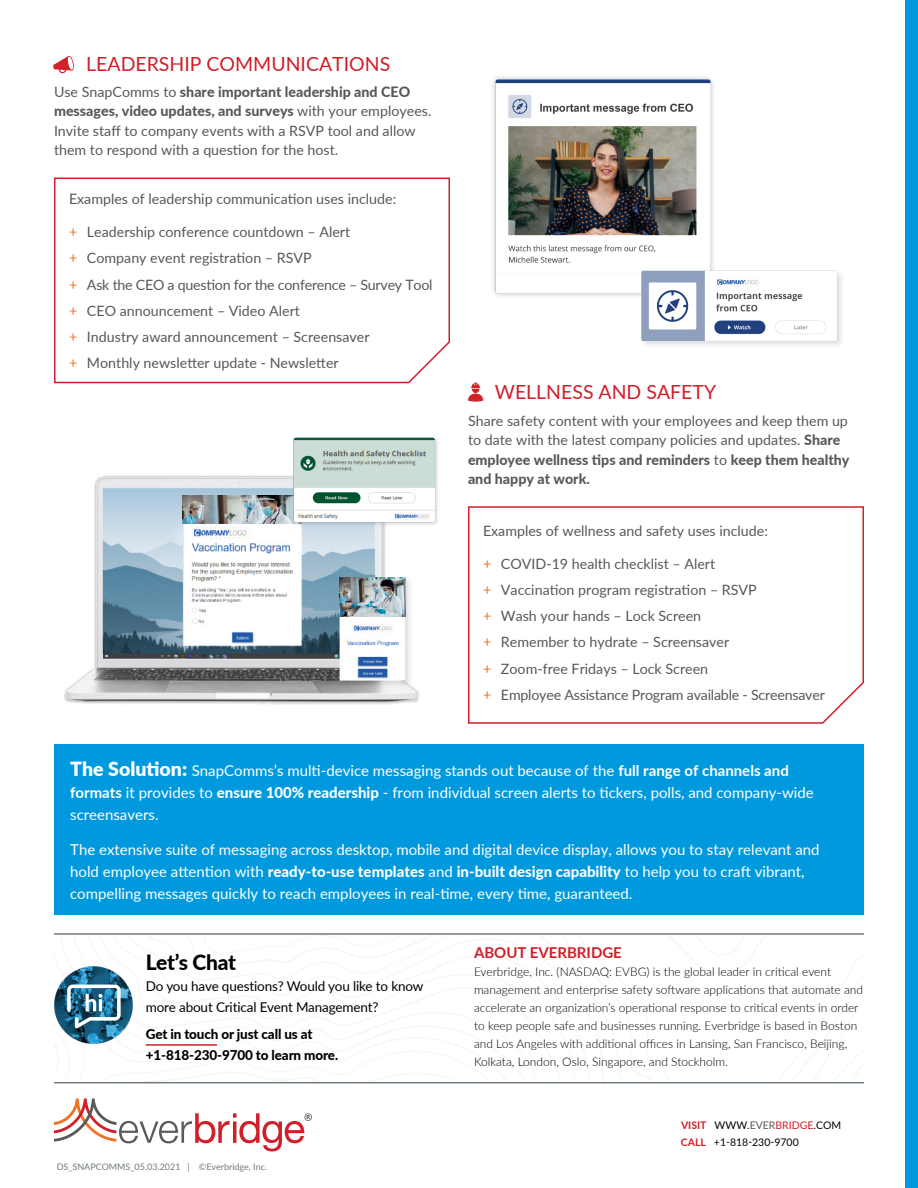
<style>
.page{position:relative;width:918px;height:1188px;background:#fff}
.page>*{position:absolute;margin:0;border:0;box-sizing:border-box;transform-origin:0 0}
.t1{font:800 21px "Lato";letter-spacing:-.015em;color:#000}
.t2{font:19.5px "Lato";color:#d01f29}
.t3{font:15px/21.8px "Lato";color:#fff}
.t4{font:700 15px "Lato";color:#d01f29}
.t5{font:14.25px/26.2px "Lato";color:#585858}
.t6{font:13.5px/21px "Lato";letter-spacing:-.01em;color:#000}
.t7{font:800 13.5px/21px "Lato";letter-spacing:-.01em;color:#000}
.t8{font:300 12px/18px "Lato";color:#000}
.t9{font:10.5px/16.5px "Lato";color:#000}
.t10{font:9px "Lato";color:#717b80}
.s1{font-weight:800}
.s2{color:#f37120}
.s3{font-weight:900;font-size:19.5px}
.s4{font-weight:700}
.s5{font-weight:700;color:#d01f29}
.s6{color:#585858}
.s7{color:#d01f29}
</style>
<div class="page">
<svg style="left:54px;top:1099px;width:258px;height:52px"></svg>
<div style="left:906px;top:0;width:12px;height:1188px;background:#09d"></div>
<svg style="left:54px;top:966px;width:455px;height:116px"></svg>
<hr style="left:146px;top:1044px;width:71px;height:2px;background:#d01f29">
<hr style="left:54px;top:1082px;width:810px;height:1px;background:#717b80">
<hr style="left:54px;top:933px;width:810px;height:2px;background:#717b80">
<img style="left:493px;top:77px;width:221px;height:220px">
<img style="left:619px;top:252px;width:222px;height:93px">
<img style="left:64px;top:476px;width:355px;height:229px">
<img style="left:339px;top:577px;width:66px;height:39px">
<img style="left:183px;top:495px;width:106px;height:29px">
<img style="left:289px;top:437px;width:149px;height:97px">
<svg style="left:53px;top:55px;width:21px;height:18px"></svg>
<svg style="left:468px;top:383px;width:16px;height:19px"></svg>
<svg style="left:468px;top:506px;width:396px;height:218px"></svg>
<svg style="left:54px;top:177px;width:396px;height:207px"></svg>
<div style="left:54px;top:744px;width:810px;height:171px;background:#09d"></div>
<h2 class="t2" style="left:86px;top:50px;width:306px">LEADERSHIP COMMUNICATIONS</h2>
<p class="t5" style="left:54px;top:81px;width:379px;line-height:19.5px">Use SnapComms to <span class="s1">share important leadership and CEO messages, video updates, and surveys</span> with your employees.<br>Invite staff to company events with a RSVP tool and allow them to respond with a question for the host.</p>
<p class="t5" style="left:69px;top:185px;width:329px">Examples of leadership communication uses include:</p>
<p class="t5" style="left:69px;top:218px;width:365px"><span class="s2">+</span> Leadership conference countdown – Alert<br><span class="s2">+</span> Company event registration – RSVP<br><span class="s2">+</span> Ask the CEO a question for the conference – Survey Tool <span class="s2">+</span> CEO announcement – Video Alert<br><span class="s2">+</span> Industry award announcement – Screensaver<br><span class="s2">+</span> Monthly newsletter update - Newsletter</p>
<h2 class="t2" style="left:495px;top:378px;width:223px">WELLNESS AND SAFETY</h2>
<p class="t5" style="left:468px;top:410px;width:383px;line-height:19.5px">Share safety content with your employees and keep them up to date with the latest company policies and updates. <span class="s1">Share employee wellness tips and reminders</span> to <span class="s1">keep them healthy and happy at work.</span></p>
<p class="t5" style="left:483px;top:517px;width:286px">Examples of wellness and safety uses include:</p>
<p class="t5" style="left:483px;top:550px;width:343px"><span class="s2">+</span> COVID-19 health checklist – Alert<br><span class="s2">+</span> Vaccination program registration – RSVP<br><span class="s2">+</span> Wash your hands – Lock Screen<br><span class="s2">+</span> Remember to hydrate – Screensaver<br><span class="s2">+</span> Zoom-free Fridays – Lock Screen<br><span class="s2">+</span> Employee Assistance Program available - Screensaver</p>
<p class="t3" style="left:70px;top:759px;width:745px"><span class="s3">The Solution:</span> SnapComms’s multi-device messaging stands out because of the <span class="s4">full range of channels and formats</span> it provides to <span class="s1">ensure 100% readership</span> - from individual screen alerts to tickers, polls, and company-wide screensavers.</p>
<p class="t3" style="left:70px;top:838px;width:751px">The extensive suite of messaging across desktop, mobile and digital device display, allows you to stay relevant and hold employee attention with <span class="s1">ready-to-use templates</span> and <span class="s1">in-built design capability</span> to help you to craft vibrant, compelling messages quickly to reach employees in real-time, every time, guaranteed.</p>
<h1 class="t1" style="left:146px;top:946px;width:92px">Let’s Chat</h1>
<p class="t6" style="left:146px;top:975px;width:279px">Do you have questions? Would you like to know more about Critical Event Management?</p>
<p class="t7" style="left:146px;top:1023px;width:194px">Get in touch or just call us at +1-818-230-9700 to learn more.</p>
<p class="t10" style="left:57px;top:1160px;width:212px">DS_SNAPCOMMS_05.03.2021 | ©Everbridge, Inc.</p>
<p class="t4" style="left:474px;top:941px;width:149px">ABOUT EVERBRIDGE</p>
<p class="t8" style="left:474px;top:962px;width:391px">Everbridge, Inc. (NASDAQ: EVBG) is the global leader in critical event management and enterprise safety software applications that automate and accelerate an organization’s operational response to critical events in order to keep people safe and businesses running. Everbridge is based in Boston and Los Angeles with additional offices in Lansing, San Francisco, Beijing, Kolkata, London, Oslo, Singapore, and Stockholm.</p>
<p class="t9" style="left:681px;top:1117px;width:162px"><span class="s5">VISIT</span> WWW.<span class="s6">EVER</span><span class="s7">BRIDGE</span>.COM<br><span class="s5">CALL</span> +1-818-230-9700</p>
</div>
